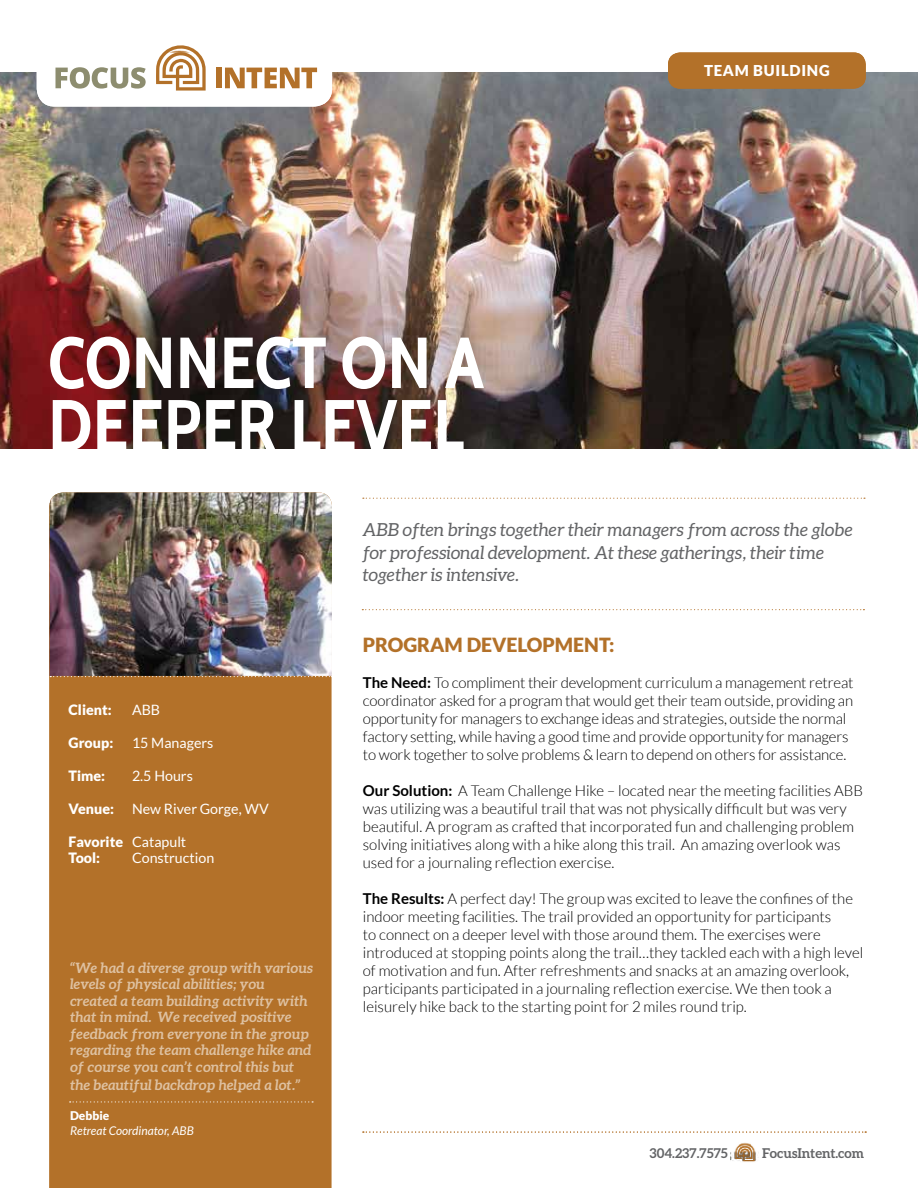
<style>
.page{position:relative;width:918px;height:1188px;background:#fff}
.page>*{position:absolute;margin:0;border:0;box-sizing:border-box;transform-origin:0 0}
.t1{font:700 72px/62.4px "Cabin Condensed";color:#fff}
.t2{font:900 19.5px "Lato";color:#b37129}
.t3{font:italic 18px/22.5px "Aleo";color:#636466}
.t4{font:300 15px/18px "Lato";color:#000}
.t5{font:900 15px "Lato";letter-spacing:.05em;color:#fff}
.t6{font:italic 700 14.25px/16.5px "Aleo";color:#dec1a1}
.t7{font:14.25px "Lato";color:#fff}
.t8{font:900 14.25px/16.5px "Lato";color:#fff}
.t9{font:700 13.5px "Aleo";color:#636466}
.t10{font:italic 12px "Lato";color:#fff}
.t11{font:900 12px "Lato";color:#fff}
.s1{font-weight:400}
.s2{font-weight:700}
</style>
<div class="page">
<img style="left:0;top:72px;width:918px;height:377px">
<img style="left:54px;top:101px;width:274px;height:14px">
<img style="left:731px;top:1142px;width:25px;height:20px">
<svg style="left:363px;top:498px;width:502px;height:1px"></svg>
<div style="left:49px;top:502px;width:283px;height:686px;background:#b37129"></div>
<img style="left:50px;top:492px;width:282px;height:184px">
<div style="left:37px;top:53px;width:295px;height:54px;background:#fff;border-radius:18px"></div>
<div style="left:668px;top:52px;width:198px;height:37px;background:#b37129;border-radius:12px"></div>
<svg style="left:362px;top:609px;width:502px;height:1px"></svg>
<svg style="left:363px;top:1132px;width:503px;height:1px"></svg>
<svg style="left:50px;top:676px;width:282px;height:3px"></svg>
<svg style="left:70px;top:1101px;width:243px;height:2px"></svg>
<svg style="left:156px;top:45px;width:50px;height:46px"></svg>
<svg style="left:56px;top:67px;width:90px;height:22px"></svg>
<div style="left:216px;top:68px;width:6px;height:20px;background:#b37129"></div>
<svg style="left:225px;top:68px;width:92px;height:20px"></svg>
<h1 class="t1" style="left:48px;top:331px;width:437px">CONNECT ON A<br>DEEPER LEVEL</h1>
<p class="t5" style="left:704px;top:62px;width:127px">TEAM BUILDING</p>
<p class="t8" style="left:69px;top:701px;width:45px">Client:</p>
<p class="t7" style="left:132px;top:702px;width:30px">ABB</p>
<p class="t8" style="left:69px;top:734px;width:46px">Group:</p>
<p class="t7" style="left:132px;top:735px;width:83px">15 Managers</p>
<p class="t8" style="left:69px;top:767px;width:38px">Time:</p>
<p class="t7" style="left:132px;top:768px;width:62px">2.5 Hours</p>
<p class="t8" style="left:69px;top:800px;width:47px">Venue:</p>
<p class="t7" style="left:132px;top:801px;width:138px">New River Gorge, WV</p>
<p class="t8" style="left:69px;top:833px;width:119px">Favorite <span class="s1">Catapult<br></span>Tool:</p>
<p class="t7" style="left:132px;top:850px;width:84px">Construction</p>
<p class="t6" style="left:70px;top:959px;width:245px">“We had a diverse group with various levels of physical abilities; you created a team building activity with that in mind. We received positive feedback from everyone in the group regarding the team challenge hike and of course you can’t control this but</p>
<p class="t6" style="left:70px;top:1076px;width:232px">the beautiful backdrop helped a lot.”</p>
<p class="t11" style="left:70px;top:1108px;width:41px">Debbie</p>
<p class="t10" style="left:70px;top:1124px;width:125px">Retreat Coordinator, ABB</p>
<p class="t3" style="left:363px;top:519px;width:491px">ABB often brings together their managers from across the globe for professional development. At these gatherings, their time together is intensive.</p>
<h2 class="t2" style="left:363px;top:634px;width:253px">PROGRAM DEVELOPMENT:</h2>
<p class="t4" style="left:363px;top:674px;width:492px"><span class="s2">The Need:</span> To compliment their development curriculum a management retreat coordinator asked for a program that would get their team outside, providing an opportunity for managers to exchange ideas and strategies, outside the normal factory setting, while having a good time and provide opportunity for managers to work together to solve problems &amp; learn to depend on others for assistance.</p>
<p class="t4" style="left:363px;top:782px;width:502px"><span class="s2">Our Solution:</span> A Team Challenge Hike – located near the meeting facilities ABB was utilizing was a beautiful trail that was not physically difficult but was very beautiful. A program as crafted that incorporated fun and challenging problem solving initiatives along with a hike along this trail. An amazing overlook was used for a journaling reflection exercise.</p>
<p class="t4" style="left:363px;top:890px;width:502px"><span class="s2">The Results:</span> A perfect day! The group was excited to leave the confines of the indoor meeting facilities. The trail provided an opportunity for participants<br>to connect on a deeper level with those around them. The exercises were introduced at stopping points along the trail…they tackled each with a high level of motivation and fun. After refreshments and snacks at an amazing overlook, participants participated in a journaling reflection exercise. We then took a leisurely hike back to the starting point for 2 miles round trip.</p>
<p class="t9" style="left:649px;top:1145px;width:80px">304.237.7575</p>
<p class="t9" style="left:762px;top:1145px;width:103px">FocusIntent.com</p>
</div>
